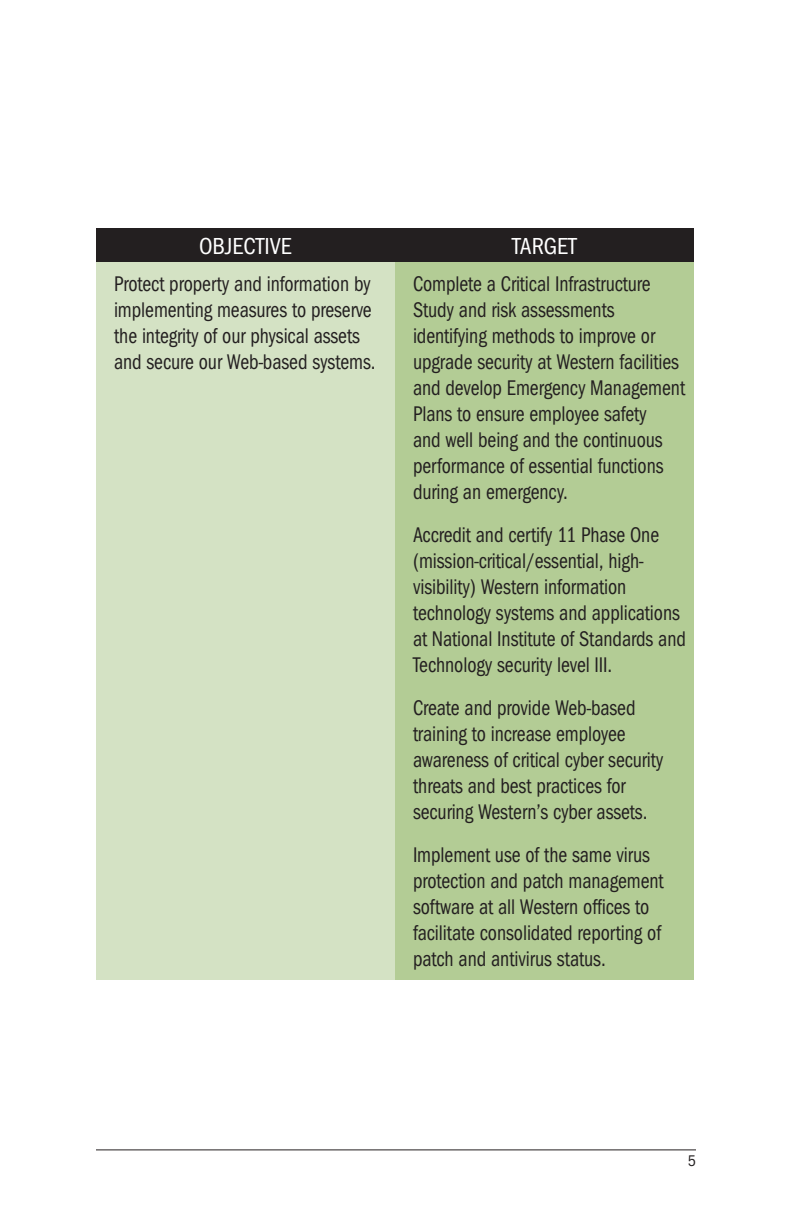
<style>
.page{position:relative;width:792px;height:1224px;background:#fff}
.page>*{position:absolute;margin:0;border:0;box-sizing:border-box;transform-origin:0 0}
.t1{font:condensed 24px "Franklin Gothic EF";color:#fff}
.t2{font:condensed 22px/26px "Franklin Gothic EF";letter-spacing:-.005em;color:#231f20;scale:.91 1}
.t3{font:condensed 16px "Franklin Gothic EF";color:#231f20}
</style>
<div class="page">
<hr style="left:96px;top:1149px;width:600px;height:1px;background:#231f20">
<div style="left:96px;top:228px;width:598px;height:34px;background:#231f20"></div>
<div style="left:96px;top:262px;width:299px;height:718px;background:#d4e2c4"></div>
<div style="left:395px;top:262px;width:299px;height:718px;background:#b3cc95"></div>
<p class="t1" style="left:199px;top:237px;width:94px">OBJECTIVE</p>
<p class="t1" style="left:512px;top:237px;width:66px">TARGET</p>
<p class="t2" style="left:114px;top:273px;width:289px">Protect property and information by implementing measures to preserve the integrity of our physical assets and secure our Web-based systems.</p>
<p class="t2" style="left:413px;top:273px;width:301px">Complete a Critical Infrastructure<br>Study and risk assessments identifying methods to improve or upgrade security at Western facilities and develop Emergency Management<br>Plans to ensure employee safety<br>and well being and the continuous performance of essential functions during an emergency.</p>
<p class="t2" style="left:413px;top:524px;width:302px">Accredit and certify 11 Phase One (mission-critical/essential, high&shy;visibility) Western information technology systems and applications at National Institute of Standards and Technology security level III.</p>
<p class="t2" style="left:413px;top:697px;width:277px">Create and provide Web-based training to increase employee awareness of critical cyber security threats and best practices for securing Western’s cyber assets.</p>
<p class="t2" style="left:413px;top:844px;width:277px">Implement use of the same virus protection and patch management software at all Western offices to facilitate consolidated reporting of patch and antivirus status.</p>
<p class="t3" style="left:688px;top:1155px;width:10px">5</p>
</div>
